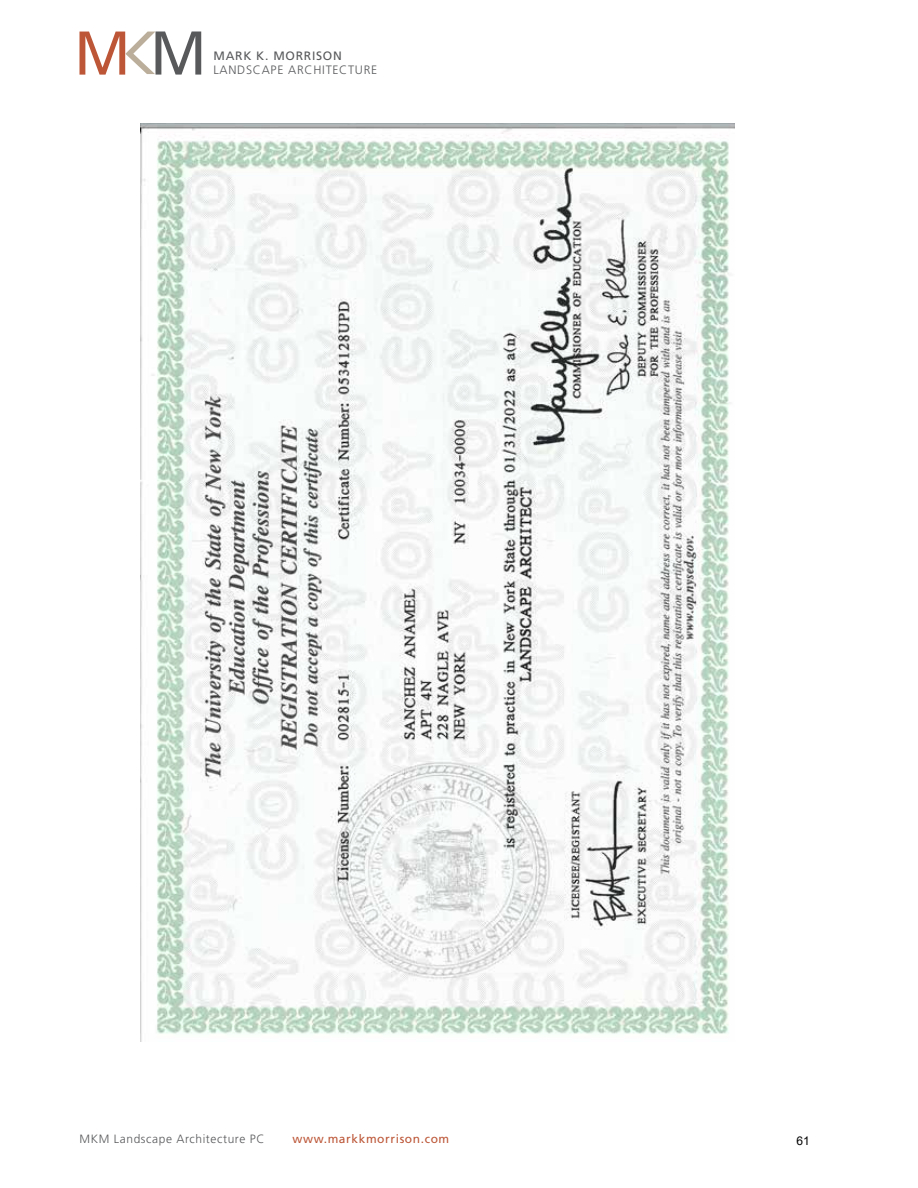
<style>
.page{position:relative;width:918px;height:1188px;background:#fff}
.page>*{position:absolute;margin:0;border:0;box-sizing:border-box;transform-origin:0 0}
.t1{font:300 12.15px "Frutiger LT Std";letter-spacing:.06em;color:#58595b}
.t2{font:12.15px "Frutiger LT Std";letter-spacing:.06em;color:#58595b}
.t3{font:300 12px "Frutiger LT Std";letter-spacing:.05em;color:#58595b}
.t4{font:12px "Frutiger LT Std";letter-spacing:.05em;color:#bc5637}
.t5{font:12px "Arial";color:#000}
</style>
<div class="page">
<svg style="left:79px;top:31px;width:122px;height:44px"></svg>
<img style="left:141px;top:123px;width:594px;height:918px">
<p class="t2" style="left:214px;top:48px;width:130px">MARK K. MORRISON</p>
<p class="t1" style="left:214px;top:63px;width:165px">LANDSCAPE ARCHITECTURE</p>
<p class="t3" style="left:80px;top:1132px;width:186px">MKM Landscape Architecture PC</p>
<p class="t4" style="left:293px;top:1132px;width:158px">www.markkmorrison.com</p>
<p class="t5" style="left:797px;top:1132px;width:15px">61</p>
</div>
